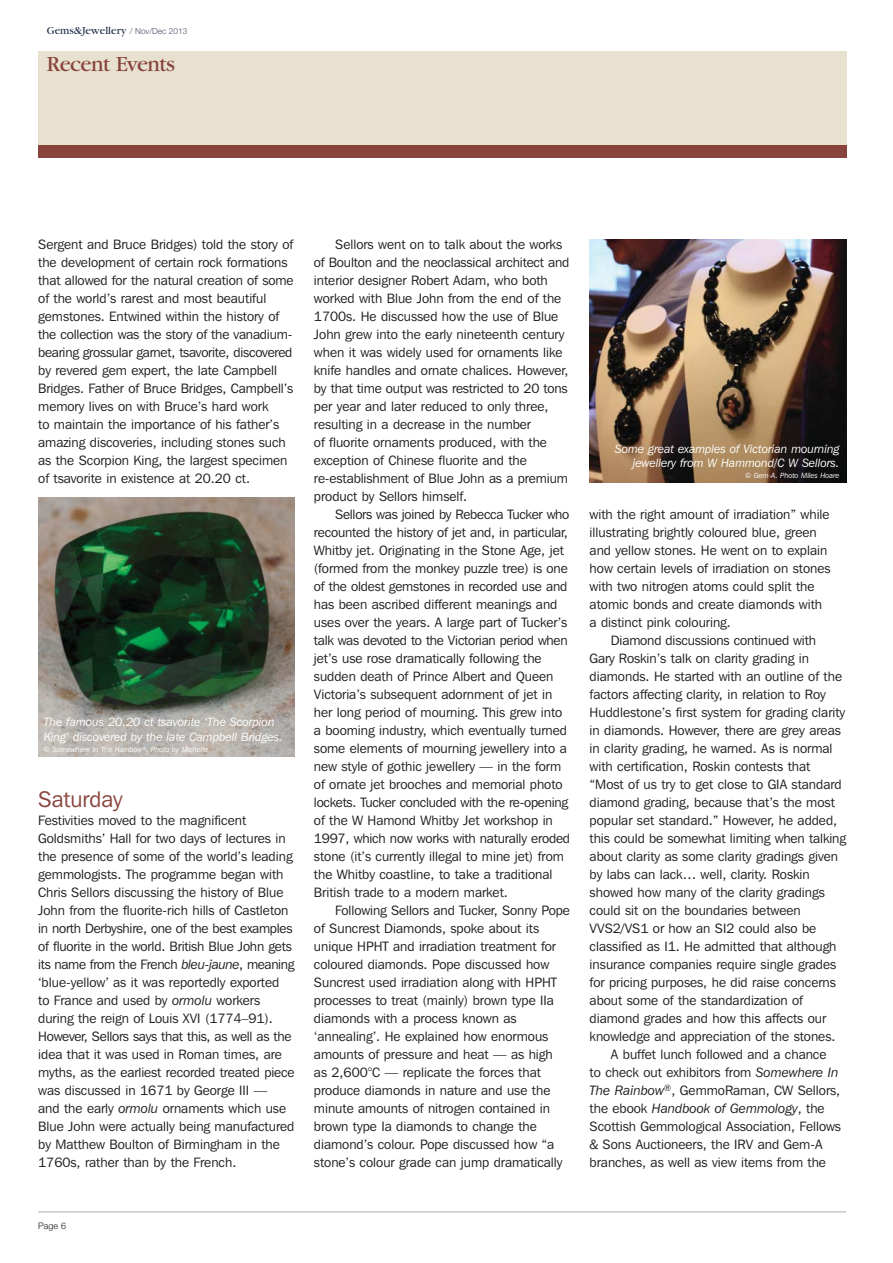
<style>
.page{position:relative;width:893px;height:1263px;background:#fff}
.page>*{position:absolute;margin:0;border:0;box-sizing:border-box;transform-origin:0 0}
.t1{font:22.5px "Garamond";letter-spacing:-.025em;color:#88443c}
.t2{font:22.5px "Franklin Gothic IT Cby BT";color:#88443c}
.t3{font:13.5px/18px "Franklin Gothic IT Cby BT";color:#201d1d}
.t4{font:italic 13.5px "Franklin Gothic IT Cby BT";color:#201d1d}
.t5{font:italic 12px/14.4px "Franklin Gothic IT Cby BT";color:#fff}
.t6{font:11.25px "Garamond";color:#283450}
.t7{font:300 9px "Helvetica Neue";color:#201d1d}
.t8{font:italic 7.5px "Franklin Gothic IT Cby BT";color:#fff}
.s1{font-family:"Helvetica Neue";font-weight:300;font-size:8.25px;color:#4a4e66}
.s2{font-style:italic}
.s3{font-style:normal}
</style>
<div class="page">
<div style="left:38px;top:51px;width:808px;height:94px;background:#e8e1cf"></div>
<div style="left:38px;top:145px;width:808px;height:12px;background:#88443c"></div>
<hr style="left:38px;top:1211px;width:808px;height:2px;background:#c6c7c9">
<img style="left:38px;top:498px;width:257px;height:258px">
<img style="left:590px;top:239px;width:256px;height:244px">
<p class="t6" style="left:47px;top:26px;width:142px">Gems&amp;Jewellery <span class="s1">/ Nov/Dec 2013</span></p>
<h1 class="t1" style="left:47px;top:56px;width:130px">Recent Events</h1>
<p class="t3" style="left:38px;top:236px;width:257px">Sergent and Bruce Bridges) told the story of the development of certain rock formations that allowed for the natural creation of some of the world’s rarest and most beautiful gemstones. Entwined within the history of the collection was the story of the vanadium&shy;bearing grossular garnet, tsavorite, discovered by revered gem expert, the late Campbell Bridges. Father of Bruce Bridges, Campbell’s memory lives on with Bruce’s hard work<br>to maintain the importance of his father’s amazing discoveries, including stones such as the Scorpion King, the largest specimen of tsavorite in existence at 20.20 ct.</p>
<p class="t5" style="left:44px;top:716px;width:240px">The famous 20.20 ct tsavorite ‘The Scorpion<br>King’ discovered by the late Campbell Bridges.</p>
<p class="t8" style="left:44px;top:747px;width:166px">© Somewhere In The Rainbow<sup>®</sup>. Photo by Michelle</p>
<h1 class="t2" style="left:38px;top:791px;width:86px">Saturday</h1>
<p class="t3" style="left:38px;top:812px;width:258px">Festivities moved to the magnificent Goldsmiths’ Hall for two days of lectures in the presence of some of the world’s leading gemmologists. The programme began with Chris Sellors discussing the history of Blue John from the fluorite-rich hills of Castleton in north Derbyshire, one of the best examples of fluorite in the world. British Blue John gets its name from the French <span class="s2">bleu-jaune</span>, meaning ‘blue-yellow’ as it was reportedly exported<br>to France and used by <span class="s2">ormolu</span> workers during the reign of Louis XVI (1774–91).<br>However, Sellors says that this, as well as the idea that it was used in Roman times, are myths, as the earliest recorded treated piece was discussed in 1671 by George III —<br>and the early <span class="s2">ormolu</span> ornaments which use Blue John were actually being manufactured by Matthew Boulton of Birmingham in the 1760s, rather than by the French.</p>
<p class="t3" style="left:314px;top:236px;width:257px;text-indent:21px">Sellors went on to talk about the works of Boulton and the neoclassical architect and interior designer Robert Adam, who both worked with Blue John from the end of the 1700s. He discussed how the use of Blue John grew into the early nineteenth century when it was widely used for ornaments like knife handles and ornate chalices. However, by that time output was restricted to 20 tons per year and later reduced to only three, resulting in a decrease in the number<br>of fluorite ornaments produced, with the exception of Chinese fluorite and the re-establishment of Blue John as a premium product by Sellors himself.</p>
<p class="t3" style="left:314px;top:506px;width:258px;text-indent:21px">Sellors was joined by Rebecca Tucker who recounted the history of jet and, in particular, Whitby jet. Originating in the Stone Age, jet (formed from the monkey puzzle tree) is one of the oldest gemstones in recorded use and has been ascribed different meanings and uses over the years. A large part of Tucker’s talk was devoted to the Victorian period when jet’s use rose dramatically following the sudden death of Prince Albert and Queen Victoria’s subsequent adornment of jet in her long period of mourning. This grew into a booming industry, which eventually turned some elements of mourning jewellery into a new style of gothic jewellery — in the form of ornate jet brooches and memorial photo lockets. Tucker concluded with the re-opening of the W Hamond Whitby Jet workshop in 1997, which now works with naturally eroded stone (it’s currently illegal to mine jet) from the Whitby coastline, to take a traditional British trade to a modern market.</p>
<p class="t3" style="left:314px;top:902px;width:257px;text-indent:21px">Following Sellors and Tucker, Sonny Pope of Suncrest Diamonds, spoke about its unique HPHT and irradiation treatment for coloured diamonds. Pope discussed how Suncrest used irradiation along with HPHT processes to treat (mainly) brown type IIa diamonds with a process known as ‘annealing’. He explained how enormous amounts of pressure and heat — as high<br>as 2,600°C — replicate the forces that produce diamonds in nature and use the minute amounts of nitrogen contained in brown type Ia diamonds to change the diamond’s colour. Pope discussed how “a stone’s colour grade can jump dramatically</p>
<p class="t5" style="left:615px;top:442px;width:226px;text-align:right">Some great examples of Victorian mourning jewellery from W Hammond/C W Sellors.</p>
<p class="t8" style="left:745px;top:473px;width:96px">© Gem-A. Photo Miles Hoare</p>
<p class="t3" style="left:590px;top:506px;width:242px">with the right amount of irradiation” while illustrating brightly coloured blue, green and yellow stones. He went on to explain how certain levels of irradiation on stones with two nitrogen atoms could split the atomic bonds and create diamonds with a distinct pink colouring.</p>
<p class="t3" style="left:611px;top:632px;width:207px">Diamond discussions continued with</p>
<p class="t3" style="left:590px;top:650px;width:221px">Gary Roskin’s talk on clarity grading in</p>
<p class="t3" style="left:590px;top:668px;width:254px">diamonds. He started with an outline of the</p>
<p class="t3" style="left:590px;top:686px;width:238px">factors affecting clarity, in relation to Roy</p>
<p class="t3" style="left:590px;top:704px;width:257px">Huddlestone’s first system for grading clarity</p>
<p class="t3" style="left:590px;top:722px;width:253px">in diamonds. However, there are grey areas</p>
<p class="t3" style="left:590px;top:740px;width:244px">in clarity grading, he warned. As is normal</p>
<p class="t3" style="left:590px;top:758px;width:222px">with certification, Roskin contests that</p>
<p class="t3" style="left:590px;top:776px;width:254px">“Most of us try to get close to GIA standard</p>
<p class="t3" style="left:590px;top:794px;width:247px">diamond grading, because that’s the most</p>
<p class="t3" style="left:590px;top:812px;width:249px">popular set standard.” However, he added,</p>
<p class="t3" style="left:590px;top:830px;width:258px">this could be somewhat limiting when talking</p>
<p class="t3" style="left:590px;top:848px;width:250px">about clarity as some clarity gradings given</p>
<p class="t3" style="left:590px;top:866px;width:222px">by labs can lack… well, clarity. Roskin</p>
<p class="t3" style="left:590px;top:884px;width:237px">showed how many of the clarity gradings</p>
<p class="t3" style="left:590px;top:902px;width:213px">could sit on the boundaries between</p>
<p class="t3" style="left:590px;top:920px;width:228px">VVS2/VS1 or how an SI2 could also be</p>
<p class="t3" style="left:590px;top:938px;width:248px">classified as I1. He admitted that although</p>
<p class="t3" style="left:590px;top:956px;width:248px">insurance companies require single grades</p>
<p class="t3" style="left:590px;top:974px;width:248px">for pricing purposes, he did raise concerns</p>
<p class="t3" style="left:590px;top:992px;width:215px">about some of the standardization of</p>
<p class="t3" style="left:590px;top:1010px;width:238px">diamond grades and how this affects our</p>
<p class="t3" style="left:590px;top:1028px;width:247px">knowledge and appreciation of the stones.</p>
<p class="t3" style="left:611px;top:1046px;width:217px">A buffet lunch followed and a chance</p>
<p class="t3" style="left:590px;top:1064px;width:250px">to check out exhibitors from <span class="s2">Somewhere In</span></p>
<p class="t3" style="left:590px;top:1082px;width:252px"><span class="s2">The Rainbow</span><sup>®</sup>, GemmoRaman, CW Sellors,</p>
<p class="t4" style="left:590px;top:1103px;width:237px"><span class="s3">the ebook</span> Handbook of Gemmology<span class="s3">, the</span></p>
<p class="t3" style="left:590px;top:1118px;width:253px">Scottish Gemmological Association, Fellows</p>
<p class="t3" style="left:590px;top:1136px;width:234px">&amp; Sons Auctioneers, the IRV and Gem-A</p>
<p class="t3" style="left:590px;top:1154px;width:238px">branches, as well as view items from the</p>
<p class="t7" style="left:38px;top:1223px;width:29px">Page 6</p>
</div>
